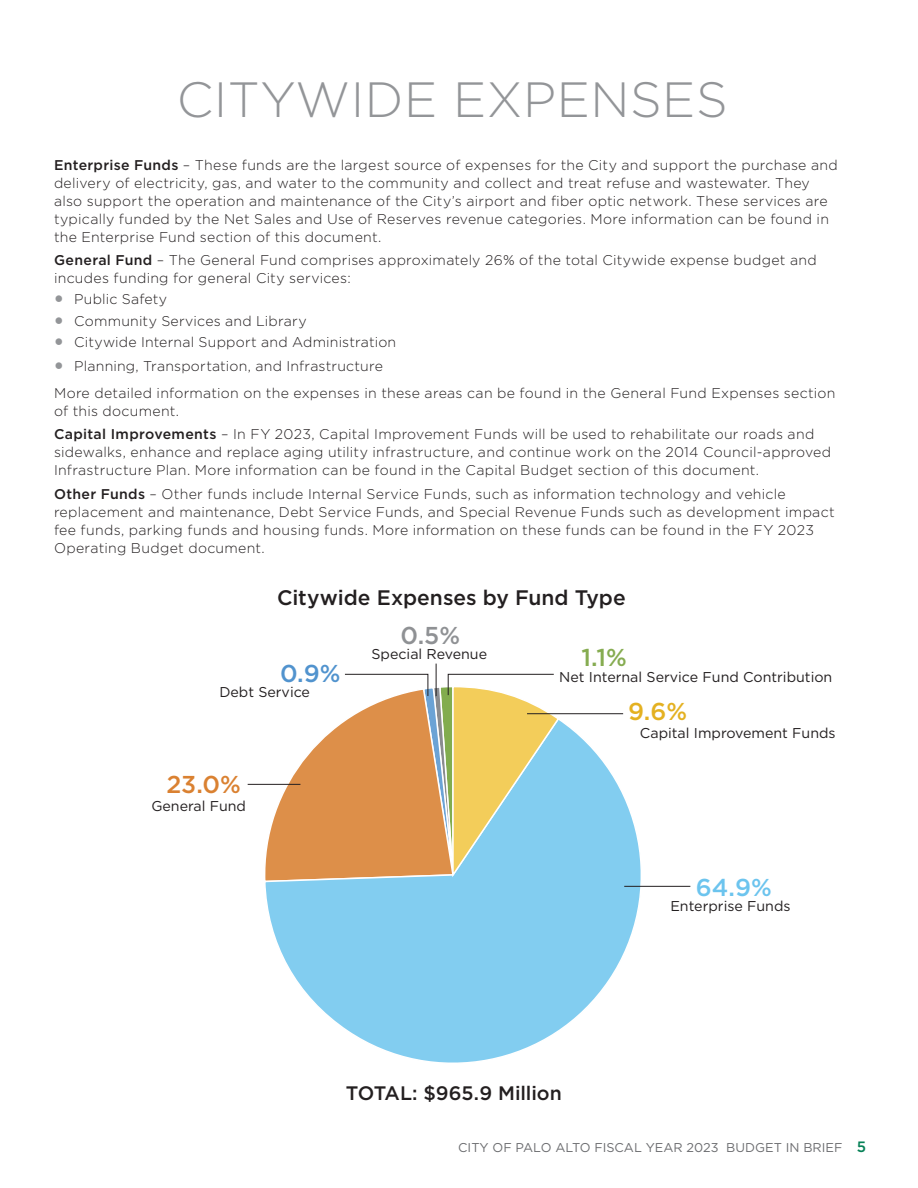
<style>
.page{position:relative;width:918px;height:1188px;background:#fff}
.page>*{position:absolute;margin:0;border:0;box-sizing:border-box;transform-origin:0 0}
.t1{font:300 49.5px "Gotham";letter-spacing:.01em;color:#939598}
.t2{font:500 24.45px "Gotham";color:#da8131}
.t3{font:500 24.45px "Gotham";color:#6cc4ee}
.t4{font:500 24.45px "Gotham";color:#5193ce}
.t5{font:500 24.45px "Gotham";color:#e4b121}
.t6{font:500 24.45px "Gotham";color:#86ac51}
.t7{font:500 24.45px "Gotham";color:#8f9194}
.Chart_Title{font:500 21px "Gotham";color:#231f20}
.Chart_Title-2{font:500 19.5px "Gotham";letter-spacing:-.005em;color:#231f20}
.t8{font:14.25px "Gotham";color:#231f20}
.TX{font:300 14.1px/18px "Gotham";letter-spacing:.02em;color:#231f20}
.t9{font:12.75px "Gotham";color:#6c6d70}
.s1{font-weight:500}
.s2{font-family:"Minion Pro";font-weight:700;font-size:24px;color:#939598}
.s3{font-weight:500;font-size:15px;color:#078157}
</style>
<div class="page">
<svg style="left:265px;top:721px;width:385px;height:342px"></svg>
<hr style="left:527px;top:713px;width:96px;height:1px;background:#231f20">
<hr style="left:248px;top:784px;width:52px;height:1px;background:#231f20">
<hr style="left:624px;top:886px;width:66px;height:1px;background:#231f20">
<svg style="left:261px;top:673px;width:299px;height:210px"></svg>
<hr style="left:436px;top:664px;width:1px;height:32px;background:#231f20">
<p class="t1" style="left:177px;top:68px;width:552px">CITYWIDE EXPENSES</p>
<p class="TX" style="left:54px;top:155px;width:785px"><span class="s1">Enterprise Funds</span> – These funds are the largest source of expenses for the City and support the purchase and delivery of electricity, gas, and water to the community and collect and treat refuse and wastewater. They also support the operation and maintenance of the City’s airport and fiber optic network. These services are typically funded by the Net Sales and Use of Reserves revenue categories. More information can be found in the Enterprise Fund section of this document.</p>
<p class="TX" style="left:54px;top:251px;width:764px"><span class="s1">General Fund</span> – The General Fund comprises approximately 26% of the total Citywide expense budget and incudes funding for general City services:</p>
<p class="TX" style="left:54px;top:290px;width:115px"><span class="s2">•</span> Public Safety</p>
<p class="TX" style="left:54px;top:311px;width:254px"><span class="s2">•</span> Community Services and Library</p>
<p class="TX" style="left:54px;top:333px;width:344px"><span class="s2">•</span> Citywide Internal Support and Administration</p>
<p class="TX" style="left:54px;top:357px;width:330px"><span class="s2">•</span> Planning, Transportation, and Infrastructure</p>
<p class="TX" style="left:54px;top:383px;width:783px">More detailed information on the expenses in these areas can be found in the General Fund Expenses section of this document.</p>
<p class="TX" style="left:54px;top:425px;width:779px"><span class="s1">Capital Improvements</span> – In FY 2023, Capital Improvement Funds will be used to rehabilitate our roads and sidewalks, enhance and replace aging utility infrastructure, and continue work on the 2014 Council-approved<br>Infrastructure Plan. More information can be found in the Capital Budget section of this document.</p>
<p class="TX" style="left:54px;top:484px;width:782px"><span class="s1">Other Funds</span> – Other funds include Internal Service Funds, such as information technology and vehicle replacement and maintenance, Debt Service Funds, and Special Revenue Funds such as development impact fee funds, parking funds and housing funds. More information on these funds can be found in the FY 2023<br>Operating Budget document.</p>
<p class="Chart_Title" style="left:277px;top:584px;width:350px">Citywide Expenses by Fund Type</p>
<p class="t4" style="left:280px;top:657px;width:62px">0.9%</p>
<p class="t8" style="left:219px;top:683px;width:92px">Debt Service</p>
<p class="t2" style="left:166px;top:769px;width:76px">23.0%</p>
<p class="t8" style="left:151px;top:797px;width:96px">General Fund</p>
<p class="t7" style="left:401px;top:620px;width:61px">0.5%</p>
<p class="t8" style="left:372px;top:645px;width:117px">Special Revenue</p>
<p class="t6" style="left:581px;top:642px;width:47px">1.1%</p>
<p class="t8" style="left:559px;top:668px;width:275px">Net Internal Service Fund Contribution</p>
<p class="t5" style="left:628px;top:696px;width:61px">9.6%</p>
<p class="t8" style="left:640px;top:723px;width:197px">Capital Improvement Funds</p>
<p class="t3" style="left:696px;top:871px;width:77px">64.9%</p>
<p class="t8" style="left:670px;top:897px;width:122px">Enterprise Funds</p>
<p class="Chart_Title-2" style="left:346px;top:1081px;width:218px">TOTAL: $965.9 Million</p>
<p class="t9" style="left:458px;top:1139px;width:409px">CITY OF PALO ALTO FISCAL YEAR 2023 BUDGET IN BRIEF <span class="s3">5</span></p>
</div>
